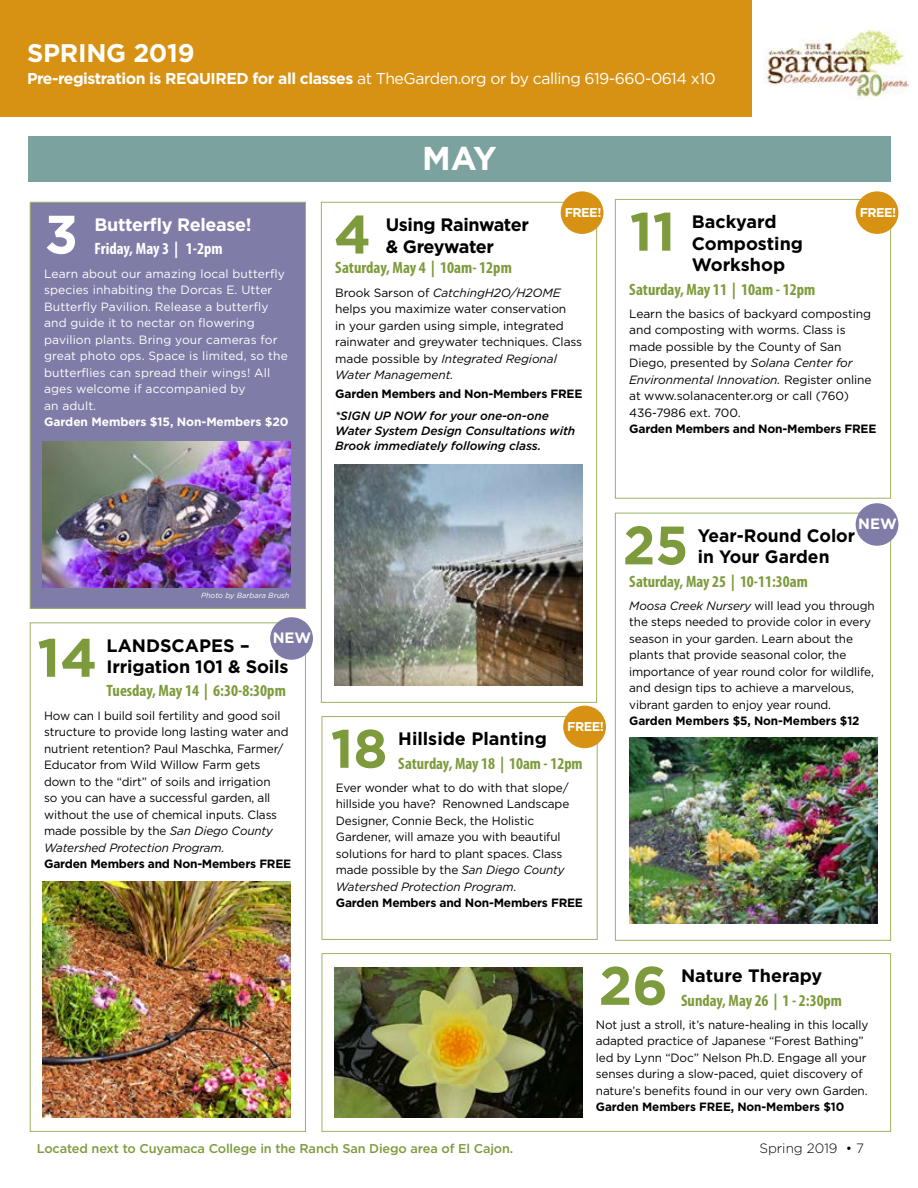
<style>
.page{position:relative;width:918px;height:1188px;background:#fff}
.page>*{position:absolute;margin:0;border:0;box-sizing:border-box;transform-origin:0 0}
.t1{font:700 54px "Gotham";color:#7d9b3c}
.t2{font:700 54px "Gotham";color:#fff}
.t3{font:700 33px "Gotham";color:#fff}
.t4{font:700 25.5px "Gotham";letter-spacing:-.01em;color:#fff}
.t5{font:700 18px/21.6px "Gotham";color:#000}
.t6{font:700 18px/21.6px "Gotham";letter-spacing:-.02em;color:#000}
.t7{font:700 18px "Gotham";letter-spacing:-.02em;color:#fff}
.t8{font:700 condensed 16.5px "Myriad Pro";color:#7d9b3c}
.t9{font:700 condensed 16.5px "Myriad Pro";color:#fff}
.t10{font:15.75px "Gotham";letter-spacing:-.03em;color:#fff}
.t11{font:700 15px "Gotham";color:#fff}
.t12{font:300 13.5px "Gotham";color:#000}
.t13{font:500 12.75px "Gotham";letter-spacing:-.01em;color:#7d9b3c}
.t14{font:700 12.75px "Gotham";letter-spacing:-.04em;color:#fff}
.t15{font:12px/16.5px "Gotham";letter-spacing:-.01em;color:#000}
.t16{font:12px/16.5px "Gotham";letter-spacing:.01em;color:#fff}
.t17{font:700 12px "Gotham";letter-spacing:-.02em;color:#000}
.t18{font:italic 500 12px/15px "Gotham";letter-spacing:-.01em;color:#000}
.t19{font:700 12px "Gotham";letter-spacing:-.01em;color:#fff}
.t20{font:italic 7.5px "Gotham";color:#fff}
.s1{font-weight:700}
.s2{font-style:italic}
</style>
<div class="page">
<div style="left:0;top:0;width:752px;height:117px;background:#d79213"></div>
<div style="left:28px;top:136px;width:863px;height:46px;background:#7ca29f"></div>
<div style="left:30px;top:202px;width:275px;height:406px;background:#7f7ca7"></div>
<div style="left:30px;top:202px;width:276px;height:407px;border:1px solid #9db363"></div>
<div style="left:321px;top:202px;width:276px;height:501px;border:1px solid #9db363"></div>
<div style="left:615px;top:199px;width:276px;height:300px;border:1px solid #9db363"></div>
<div style="left:30px;top:622px;width:276px;height:510px;border:1px solid #9db363"></div>
<div style="left:322px;top:716px;width:276px;height:224px;border:1px solid #9db363"></div>
<div style="left:322px;top:953px;width:569px;height:179px;border:1px solid #9db363"></div>
<div style="left:615px;top:513px;width:276px;height:428px;border:1px solid #9db363"></div>
<div style="left:561px;top:191px;width:42px;height:43px;background:#d79213;border-radius:50%"></div>
<div style="left:856px;top:191px;width:42px;height:43px;background:#d79213;border-radius:50%"></div>
<img style="left:43px;top:441px;width:247px;height:146px">
<img style="left:43px;top:881px;width:247px;height:237px">
<img style="left:335px;top:465px;width:248px;height:221px">
<img style="left:335px;top:967px;width:247px;height:151px">
<img style="left:629px;top:738px;width:248px;height:185px">
<div style="left:270px;top:617px;width:43px;height:43px;background:#7f7ca7;border-radius:50%"></div>
<div style="left:856px;top:503px;width:42px;height:43px;background:#7f7ca7;border-radius:50%"></div>
<div style="left:563px;top:706px;width:43px;height:42px;background:#d79213;border-radius:50%"></div>
<img style="left:764px;top:29px;width:145px;height:70px">
<h3 class="t4" style="left:27px;top:39px;width:169px">SPRING 2019</h3>
<h3 class="t10" style="left:27px;top:70px;width:690px"><span class="s1">Pre-registration is REQUIRED for all classes</span> at TheGarden.org or by calling 619-660-0614 x10</h3>
<h2 class="t3" style="left:422px;top:139px;width:76px">MAY</h2>
<p class="t14" style="left:565px;top:205px;width:38px">FREE!</p>
<p class="t14" style="left:860px;top:205px;width:38px">FREE!</p>
<h1 class="t2" style="left:45px;top:203px;width:35px">3</h1>
<h1 class="t1" style="left:334px;top:203px;width:39px">4</h1>
<h1 class="t1" style="left:630px;top:200px;width:47px">11</h1>
<h3 class="t5" style="left:692px;top:211px;width:113px">Backyard<br>Composting<br>Workshop</h3>
<h3 class="t8" style="left:629px;top:280px;width:188px">Saturday, May 11 | 10am - 12pm</h3>
<p class="t15" style="left:629px;top:305px;width:244px">Learn the basics of backyard composting and composting with worms. Class is made possible by the County of San Diego, presented by <span class="s2">Solana Center for Environmental Innovation.</span> Register online at www.solanacenter.org or call (760)<br>436-7986 ext. 700.</p>
<p class="t17" style="left:629px;top:422px;width:249px">Garden Members and Non-Members FREE</p>
<h3 class="t7" style="left:95px;top:214px;width:159px">Butterfly Release!</h3>
<h3 class="t9" style="left:95px;top:240px;width:130px">Friday, May 3 | 1-2pm</h3>
<p class="t16" style="left:44px;top:265px;width:245px">Learn about our amazing local butterfly species inhabiting the Dorcas E. Utter Butterfly Pavilion. Release a butterfly and guide it to nectar on flowering pavilion plants. Bring your cameras for great photo ops. Space is limited, so the butterflies can spread their wings! All ages welcome if accompanied by<br>an adult.</p>
<p class="t19" style="left:44px;top:415px;width:246px">Garden Members $15, Non-Members $20</p>
<h3 class="t6" style="left:386px;top:213px;width:145px">Using Rainwater &amp; Greywater</h3>
<h3 class="t8" style="left:335px;top:259px;width:178px">Saturday, May 4 | 10am- 12pm</h3>
<p class="t15" style="left:335px;top:284px;width:249px">Brook Sarson of <span class="s2">CatchingH2O/H2OME </span>helps you maximize water conservation<br>in your garden using simple, integrated rainwater and greywater techniques. Class made possible by <span class="s2">Integrated Regional Water Management.</span></p>
<p class="t17" style="left:335px;top:387px;width:249px">Garden Members and Non-Members FREE</p>
<p class="t18" style="left:335px;top:408px;width:242px">*SIGN UP NOW for your one-on-one<br>Water System Design Consultations with<br>Brook immediately following class.</p>
<p class="t20" style="left:201px;top:591px;width:90px">Photo by Barbara Brush</p>
<p class="t11" style="left:273px;top:629px;width:40px">NEW</p>
<h1 class="t1" style="left:37px;top:626px;width:61px">14</h1>
<h3 class="t5" style="left:107px;top:634px;width:183px">LANDSCAPES –<br>Irrigation 101 &amp; Soils</h3>
<h3 class="t8" style="left:107px;top:682px;width:181px">Tuesday, May 14 | 6:30-8:30pm</h3>
<p class="t15" style="left:44px;top:707px;width:246px">How can I build soil fertility and good soil structure to provide long lasting water and nutrient retention? Paul Maschka, Farmer/ Educator from Wild Willow Farm gets down to the “dirt” of soils and irrigation<br>so you can have a successful garden, all without the use of chemical inputs. Class made possible by the <span class="s2">San Diego County Watershed Protection Program.</span></p>
<p class="t17" style="left:44px;top:857px;width:249px">Garden Members and Non-Members FREE</p>
<p class="t14" style="left:567px;top:720px;width:38px">FREE!</p>
<h1 class="t1" style="left:331px;top:717px;width:58px">18</h1>
<h3 class="t5" style="left:398px;top:728px;width:150px">Hillside Planting</h3>
<h3 class="t8" style="left:398px;top:754px;width:186px">Saturday, May 18 | 10am - 12pm</h3>
<p class="t15" style="left:336px;top:779px;width:249px">Ever wonder what to do with that slope/ hillside you have? Renowned Landscape Designer, Connie Beck, the Holistic Gardener, will amaze you with beautiful solutions for hard to plant spaces. Class made possible by the <span class="s2">San Diego County Watershed Protection Program</span>.<br><span class="s1">Garden Members and Non-Members FREE</span></p>
<p class="t11" style="left:858px;top:515px;width:40px">NEW</p>
<h1 class="t1" style="left:623px;top:514px;width:67px">25</h1>
<h3 class="t5" style="left:698px;top:524px;width:159px">Year-Round Color in Your Garden</h3>
<h3 class="t8" style="left:629px;top:572px;width:180px">Saturday, May 25 | 10-11:30am</h3>
<p class="t15" style="left:629px;top:597px;width:247px"><span class="s2">Moosa Creek Nursery</span> will lead you through the steps needed to provide color in every season in your garden. Learn about the plants that provide seasonal color, the importance of year round color for wildlife, and design tips to achieve a marvelous, vibrant garden to enjoy year round.</p>
<p class="t17" style="left:629px;top:714px;width:232px">Garden Members $5, Non-Members $12</p>
<h1 class="t1" style="left:599px;top:954px;width:71px">26</h1>
<h3 class="t5" style="left:681px;top:965px;width:143px">Nature Therapy</h3>
<h3 class="t8" style="left:681px;top:991px;width:163px">Sunday, May 26 | 1 - 2:30pm</h3>
<p class="t15" style="left:596px;top:1016px;width:274px">Not just a stroll, it’s nature-healing in this locally adapted practice of Japanese “Forest Bathing” led by Lynn “Doc” Nelson Ph.D. Engage all your senses during a slow-paced, quiet discovery of nature’s benefits found in our very own Garden.</p>
<p class="t17" style="left:596px;top:1100px;width:250px">Garden Members FREE, Non-Members $10</p>
<p class="t13" style="left:37px;top:1140px;width:478px">Located next to Cuyamaca College in the Ranch San Diego area of El Cajon.</p>
<p class="t12" style="left:759px;top:1140px;width:106px">Spring 2019 • 7</p>
</div>
